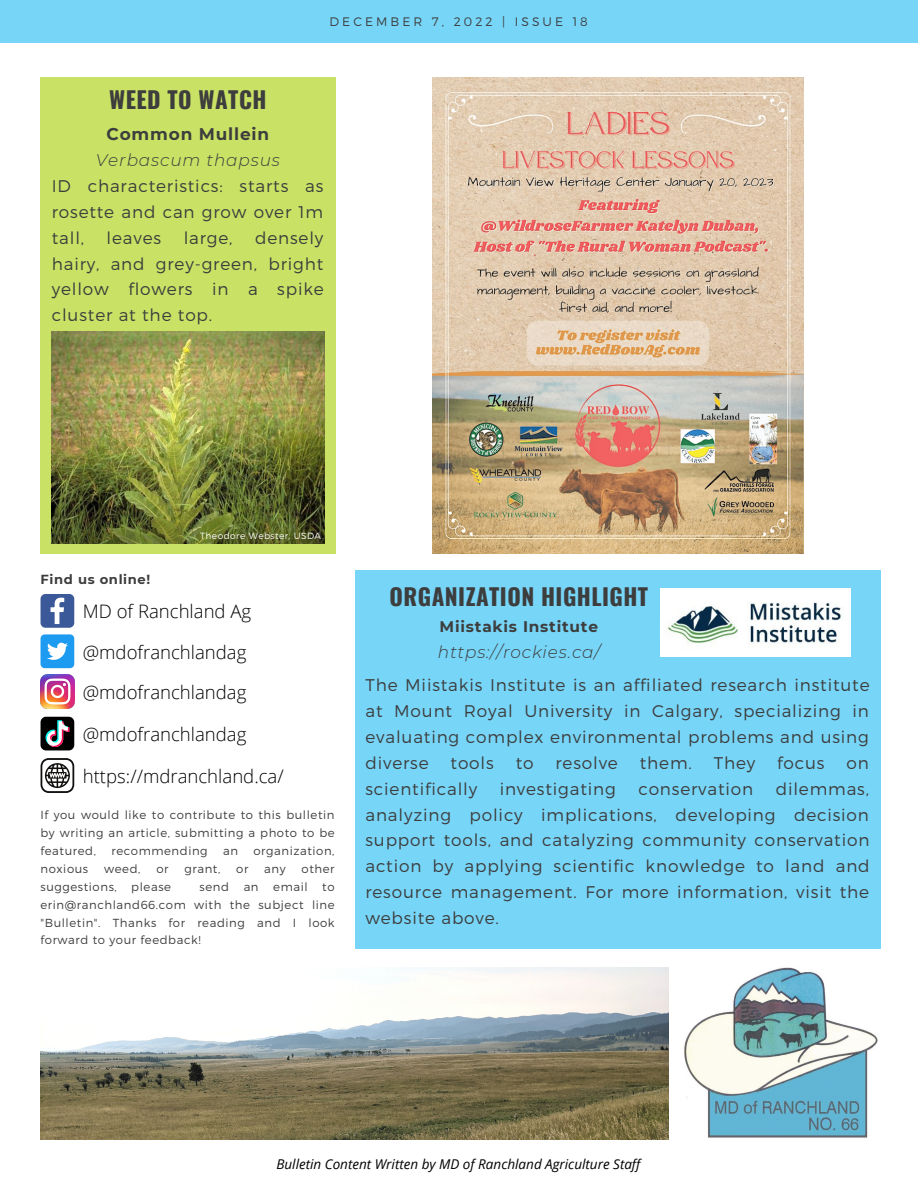
<style>
.page{position:relative;width:918px;height:1188px;background:#fff}
.page>*{position:absolute;margin:0;border:0;box-sizing:border-box;transform-origin:0 0}
.t1{font:700 23.1px "Oswald";letter-spacing:.02em;color:#3d3d3d}
.t2{font:300 18.6px/40.5px "Open Sans";color:#000}
.t3{font:300 16.95px/25.8px "Montserrat";letter-spacing:.05em;color:#3d3d3d;text-align:justify}
.t4{font:italic 300 16.95px "Montserrat";letter-spacing:.05em;color:#3d3d3d}
.t5{font:700 16.95px "Montserrat";letter-spacing:.05em;color:#3d3d3d}
.t6{font:700 15.45px "Montserrat";letter-spacing:.05em;color:#3d3d3d}
.t7{font:italic 13.5px "Open Sans";color:#000}
.t8{font:700 13.2px "Montserrat";letter-spacing:.05em;color:#3d3d3d}
.t9{font:300 12.3px "Montserrat";letter-spacing:.25em;color:#3d3d3d}
.t10{font:300 11.7px/17.9px "Montserrat";letter-spacing:.05em;color:#3d3d3d;text-align:justify}
.t11{font:300 9px "Montserrat";letter-spacing:.05em;color:#fff}
</style>
<div class="page">
<div style="left:0;top:0;width:918px;height:42px;background:#77d5f8"></div>
<img style="left:41px;top:967px;width:627px;height:172px">
<div style="left:41px;top:77px;width:294px;height:476px;background:#c9e265"></div>
<div style="left:355px;top:570px;width:526px;height:378px;background:#77d5f8"></div>
<img style="left:684px;top:967px;width:194px;height:171px">
<img style="left:41px;top:675px;width:33px;height:34px">
<div style="left:41px;top:634px;width:33px;height:34px;background:#1d9bf0;border-radius:4px"></div>
<svg style="left:47px;top:643px;width:21px;height:17px"></svg>
<svg style="left:41px;top:594px;width:33px;height:34px"></svg>
<svg style="left:41px;top:717px;width:33px;height:33px"></svg>
<svg style="left:41px;top:758px;width:33px;height:35px"></svg>
<img style="left:51px;top:331px;width:274px;height:213px">
<img style="left:660px;top:589px;width:190px;height:67px">
<img style="left:433px;top:77px;width:370px;height:476px">
<p class="t9" style="left:330px;top:13px;width:260px">DECEMBER 7, 2022 | ISSUE 18</p>
<h1 class="t1" style="left:109px;top:81px;width:159px">WEED TO WATCH</h1>
<p class="t5" style="left:107px;top:124px;width:164px">Common Mullein</p>
<p class="t4" style="left:96px;top:150px;width:186px">Verbascum thapsus</p>
<p class="t3" style="left:52px;top:172px;width:273px">ID characteristics: starts as rosette and can grow over 1m tall,</p>
<p class="t3" style="left:52px;top:224px;width:274px;text-indent:203px">densely hairy, and grey-green, bright yellow flowers in a spike cluster at the top.</p>
<p class="t3" style="left:107px;top:224px;width:56px">leaves</p>
<p class="t3" style="left:184px;top:224px;width:50px">large,</p>
<p class="t8" style="left:41px;top:571px;width:111px">Find us online!</p>
<p class="t11" style="left:200px;top:530px;width:123px">Theodore Webster, USDA</p>
<p class="t2" style="left:83px;top:591px;width:170px">MD of Ranchland Ag @mdofranchlandag</p>
<p class="t2" style="left:83px;top:672px;width:165px">@mdofranchlandag</p>
<p class="t2" style="left:83px;top:714px;width:165px">@mdofranchlandag</p>
<p class="t2" style="left:83px;top:756px;width:202px">https://mdranchland.ca/</p>
<p class="t10" style="left:41px;top:806px;width:296px">If you would like to contribute to this bulletin by writing an article, submitting a photo to be featured,</p>
<p class="t10" style="left:111px;top:841px;width:98px">recommending</p>
<p class="t10" style="left:223px;top:841px;width:16px">an</p>
<p class="t10" style="left:253px;top:841px;width:83px">organization,</p>
<p class="t10" style="left:41px;top:859px;width:49px">noxious</p>
<p class="t10" style="left:104px;top:859px;width:38px">weed,</p>
<p class="t10" style="left:156px;top:859px;width:14px">or</p>
<p class="t10" style="left:184px;top:859px;width:37px">grant,</p>
<p class="t10" style="left:236px;top:859px;width:14px">or</p>
<p class="t10" style="left:264px;top:859px;width:23px">any</p>
<p class="t10" style="left:302px;top:859px;width:35px">other</p>
<p class="t10" style="left:41px;top:877px;width:132px">suggestions, please</p>
<p class="t10" style="left:200px;top:877px;width:31px">send</p>
<p class="t10" style="left:244px;top:877px;width:16px">an</p>
<p class="t10" style="left:273px;top:877px;width:36px">email</p>
<p class="t10" style="left:41px;top:877px;width:296px;text-indent:282px">to erin@ranchland66.com with the subject line "Bulletin". Thanks for reading and I look forward to your feedback!</p>
<h1 class="t1" style="left:390px;top:579px;width:260px">ORGANIZATION HIGHLIGHT</h1>
<p class="t6" style="left:440px;top:617px;width:160px">Miistakis Institute</p>
<p class="t4" style="left:438px;top:642px;width:164px">https://rockies.ca/</p>
<p class="t3" style="left:365px;top:671px;width:506px">The Miistakis Institute is an affiliated research institute at Mount Royal University in Calgary, specializing in evaluating complex environmental problems and using diverse</p>
<p class="t3" style="left:451px;top:749px;width:45px">tools</p>
<p class="t3" style="left:516px;top:749px;width:19px">to</p>
<p class="t3" style="left:555px;top:749px;width:64px">resolve</p>
<p class="t3" style="left:640px;top:749px;width:54px">them.</p>
<p class="t3" style="left:714px;top:749px;width:43px">They</p>
<p class="t3" style="left:777px;top:749px;width:49px">focus</p>
<p class="t3" style="left:847px;top:749px;width:24px">on</p>
<p class="t3" style="left:365px;top:775px;width:113px">scientifically</p>
<p class="t3" style="left:500px;top:775px;width:118px">investigating</p>
<p class="t3" style="left:638px;top:775px;width:116px">conservation</p>
<p class="t3" style="left:365px;top:775px;width:506px;text-indent:410px">dilemmas, analyzing policy implications, developing decision support tools, and catalyzing community conservation action by applying scientific knowledge to land and resource management. For more information, visit the website above.</p>
<p class="t7" style="left:276px;top:1155px;width:366px">Bulletin Content Written by MD of Ranchland Agriculture Staff</p>
</div>
